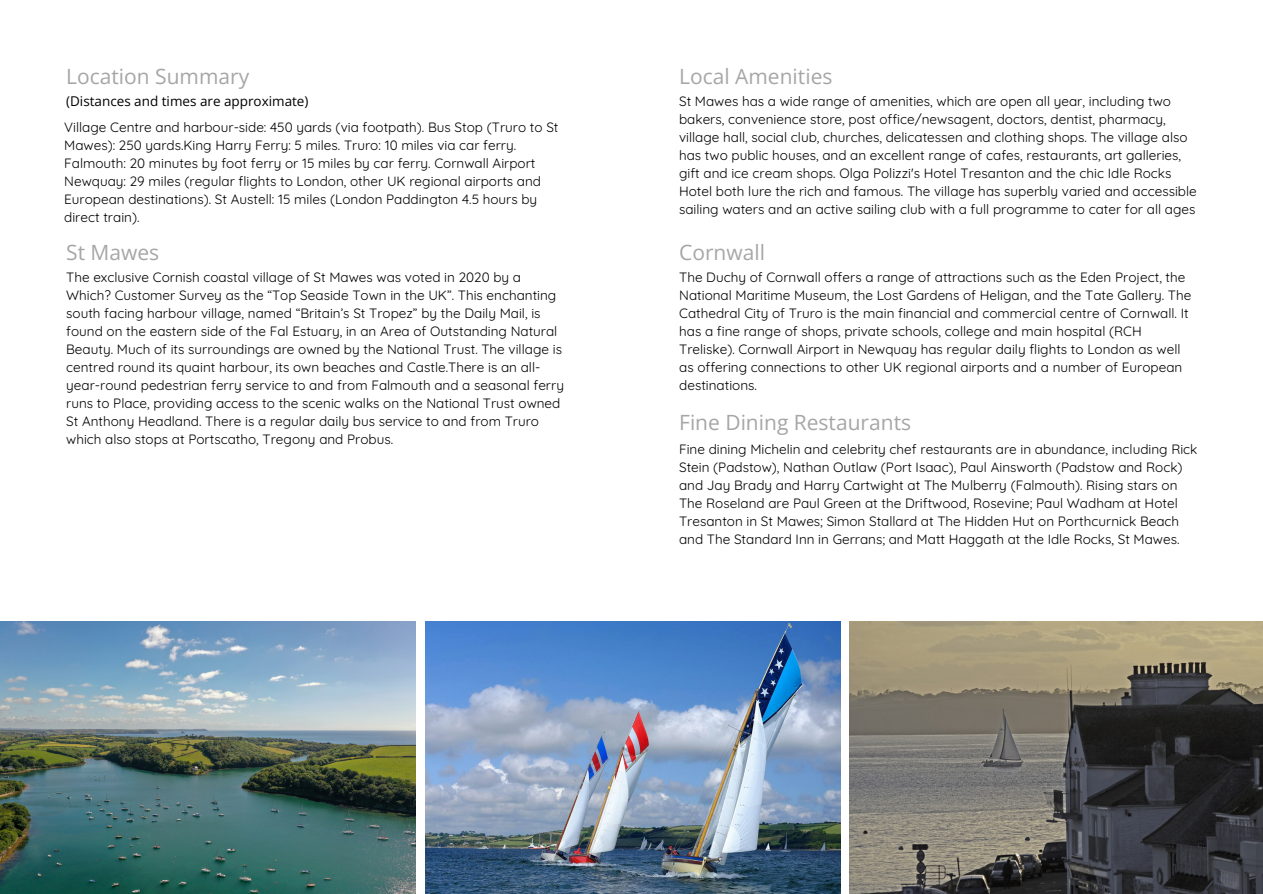
<style>
.page{position:relative;width:1263px;height:894px;background:#fff}
.page>*{position:absolute;margin:0;border:0;box-sizing:border-box;transform-origin:0 0}
.t1{font:21px "Open Sans";color:#a6a6a6}
.t2{font:13.5px/18px "Quicksand";color:#000}
.t3{font:13.5px "Open Sans";color:#000}
</style>
<div class="page">
<img style="left:0;top:621px;width:415px;height:272px">
<img style="left:425px;top:621px;width:415px;height:272px">
<img style="left:849px;top:621px;width:414px;height:272px">
<h1 class="t1" style="left:66px;top:62px;width:185px">Location Summary</h1>
<p class="t3" style="left:66px;top:91px;width:244px">(Distances and times are approximate)</p>
<h1 class="t2" style="left:64px;top:118px;width:496px">Village Centre and harbour-side: 450 yards (via footpath). Bus Stop (Truro to St Mawes): 250 yards.King Harry Ferry: 5 miles. Truro: 10 miles via car ferry.<br>Falmouth: 20 minutes by foot ferry or 15 miles by car ferry. Cornwall Airport Newquay: 29 miles (regular flights to London, other UK regional airports and European destinations). St Austell: 15 miles (London Paddington 4.5 hours by direct train).</h1>
<p class="t1" style="left:66px;top:237px;width:95px">St Mawes</p>
<h1 class="t2" style="left:66px;top:268px;width:499px">The exclusive Cornish coastal village of St Mawes was voted in 2020 by a Which? Customer Survey as the “Top Seaside Town in the UK”. This enchanting south facing harbour village, named “Britain’s St Tropez” by the Daily Mail, is found on the eastern side of the Fal Estuary, in an Area of Outstanding Natural Beauty. Much of its surroundings are owned by the National Trust. The village is centred round its quaint harbour, its own beaches and Castle.There is an all&shy;year-round pedestrian ferry service to and from Falmouth and a seasonal ferry runs to Place, providing access to the scenic walks on the National Trust owned St Anthony Headland. There is a regular daily bus service to and from Truro which also stops at Portscatho, Tregony and Probus.</h1>
<p class="t1" style="left:679px;top:62px;width:155px">Local Amenities</p>
<h1 class="t2" style="left:679px;top:92px;width:519px">St Mawes has a wide range of amenities, which are open all year, including two bakers, convenience store, post office/newsagent, doctors, dentist, pharmacy, village hall, social club, churches, delicatessen and clothing shops. The village also has two public houses, and an excellent range of cafes, restaurants, art galleries, gift and ice cream shops. Olga Polizzi's Hotel Tresanton and the chic Idle Rocks Hotel both lure the rich and famous. The village has superbly varied and accessible sailing waters and an active sailing club with a full programme to cater for all ages</h1>
<p class="t1" style="left:679px;top:237px;width:87px">Cornwall</p>
<p class="t2" style="left:679px;top:268px;width:514px">The Duchy of Cornwall offers a range of attractions such as the Eden Project, the National Maritime Museum, the Lost Gardens of Heligan, and the Tate Gallery. The Cathedral City of Truro is the main financial and commercial centre of Cornwall. It has a fine range of shops, private schools, college and main hospital (RCH Treliske). Cornwall Airport in Newquay has regular daily flights to London as well as offering connections to other UK regional airports and a number of European destinations.</p>
<p class="t1" style="left:679px;top:408px;width:233px">Fine Dining Restaurants</p>
<p class="t2" style="left:679px;top:440px;width:520px">Fine dining Michelin and celebrity chef restaurants are in abundance, including Rick Stein (Padstow), Nathan Outlaw (Port Isaac), Paul Ainsworth (Padstow and Rock) and Jay Brady and Harry Cartwight at The Mulberry (Falmouth). Rising stars on The Roseland are Paul Green at the Driftwood, Rosevine; Paul Wadham at Hotel Tresanton in St Mawes; Simon Stallard at The Hidden Hut on Porthcurnick Beach and The Standard Inn in Gerrans; and Matt Haggath at the Idle Rocks, St Mawes.</p>
</div>
